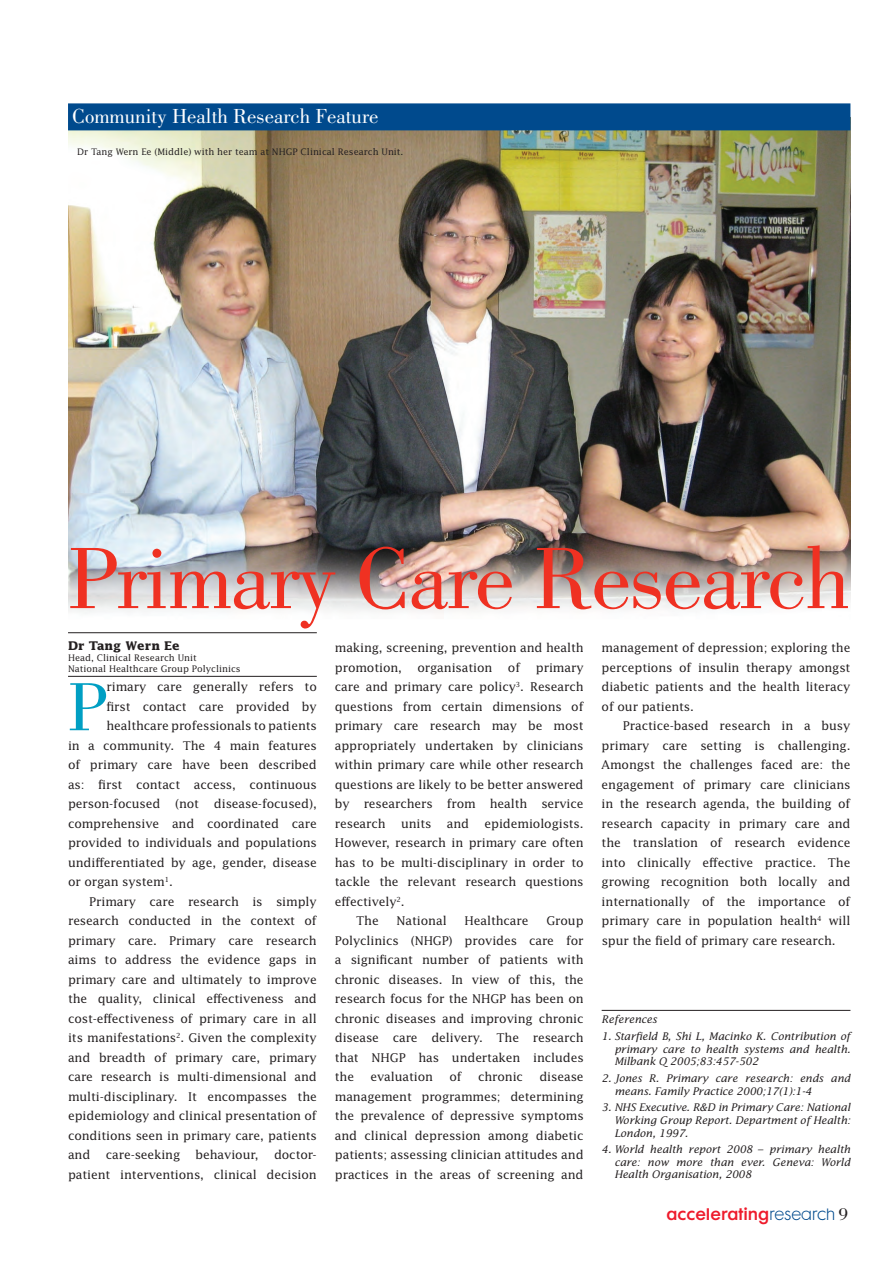
<style>
.page{position:relative;width:893px;height:1263px;background:#fff}
.page>*{position:absolute;margin:0;border:0;box-sizing:border-box;transform-origin:0 0}
.Headline_1{font:90px "Bodoni";letter-spacing:-.02em;color:#ef3122}
.BT_first_para{font:70.35px "Bodoni";color:#009fc3}
.Head_bar_blue{font:21px "Bodoni";color:#fff}
.t1{font:15px "Cg Futura Maxi De";color:#ee1b2c}
.BT{font:12px/19.5px "Lucida";letter-spacing:-.01em;color:#231f20;text-align:justify}
.BT_first_para-2{font:12px "Lucida";letter-spacing:-.01em;color:#231f20}
.writer_top{font:700 12px "Lucida";color:#231f20}
.source{font:italic 10.5px/12.6px "Lucida";letter-spacing:-.01em;color:#231f20;text-align:justify}
.source_with_top_li{font:italic 10.5px "Lucida";letter-spacing:-.01em;color:#231f20}
.writer_bottom__post{font:9px/10.8px "Lucida";color:#231f20}
.s1{font-family:"Cg Futura Maxi Lt";color:#004a8d}
.s2{font-family:"Bodoni";font-size:18px;color:#231f20}
</style>
<div class="page">
<img style="left:68px;top:130px;width:782px;height:546px">
<hr style="left:68px;top:632px;width:249px;height:1px;background:#231f20">
<hr style="left:68px;top:676px;width:249px;height:1px;background:#231f20">
<div style="left:68px;top:103px;width:782px;height:27px;background:#004a8d"></div>
<hr style="left:602px;top:1010px;width:248px;height:1px;background:#231f20">
<p class="Head_bar_blue" style="left:72px;top:104px;width:308px">Community Health Research Feature</p>
<p class="writer_bottom__post" style="left:77px;top:147px;width:328px">Dr Tang Wern Ee (Middle) with her team at NHGP Clinical Research Unit.</p>
<p class="Headline_1" style="left:68px;top:528px;width:784px">Primary Care Research</p>
<p class="BT" style="left:335px;top:638px;width:250px">making, screening, prevention and health promotion,</p>
<p class="writer_top" style="left:68px;top:638px;width:113px">Dr Tang Wern Ee</p>
<p class="writer_bottom__post" style="left:68px;top:652px;width:174px">Head, Clinical Research Unit<br>National Healthcare Group Polyclinics</p>
<p class="BT_first_para" style="left:68px;top:668px;width:41px">P</p>
<p class="BT_first_para-2" style="left:106px;top:679px;width:212px">rimary care generally refers to</p>
<p class="BT" style="left:602px;top:638px;width:250px">management of depression; exploring the perceptions of insulin therapy amongst diabetic patients and the health literacy of our patients.</p>
<p class="BT" style="left:602px;top:716px;width:250px;text-indent:21px">Practice-based research in a busy primary care setting is challenging.<br>Amongst the challenges faced are: the engagement of primary care clinicians in the research agenda, the building of research capacity in primary care and the translation of research evidence into clinically effective practice. The growing recognition both locally and internationally of the importance of primary care in population health<sup>4</sup> will spur the field of primary care research.</p>
<p class="BT" style="left:417px;top:657px;width:76px">organisation</p>
<p class="BT" style="left:508px;top:657px;width:14px">of</p>
<p class="BT" style="left:335px;top:657px;width:250px;text-indent:201px">primary care and primary care policy<sup>3</sup>. Research questions from certain dimensions of primary care research may be most appropriately undertaken by clinicians within primary care while other research questions are likely to be better answered by researchers from health service research</p>
<p class="BT_first_para-2" style="left:106px;top:699px;width:212px">first contact care provided by</p>
<p class="BT_first_para-2" style="left:106px;top:718px;width:212px">healthcare professionals to patients</p>
<p class="BT_first_para-2" style="left:68px;top:738px;width:250px">in a community. The 4 main features</p>
<p class="BT_first_para-2" style="left:68px;top:757px;width:250px">of primary care have been described</p>
<p class="BT_first_para-2" style="left:68px;top:777px;width:250px">as: first contact access, continuous</p>
<p class="BT_first_para-2" style="left:68px;top:796px;width:250px">person-focused (not disease-focused),</p>
<p class="BT_first_para-2" style="left:68px;top:816px;width:250px">comprehensive and coordinated care</p>
<p class="BT_first_para-2" style="left:68px;top:835px;width:250px">provided to individuals and populations</p>
<p class="BT_first_para-2" style="left:68px;top:855px;width:250px">undifferentiated by age, gender, disease</p>
<p class="BT_first_para-2" style="left:68px;top:874px;width:106px">or organ system<sup>1</sup>.</p>
<p class="BT" style="left:68px;top:891px;width:250px;text-indent:21px">Primary care research is simply research conducted in the context of primary care. Primary care research aims to address the evidence gaps in primary care and ultimately to improve the quality, clinical effectiveness and cost-effectiveness of primary care in all its manifestations<sup>2</sup>. Given the complexity and breadth of primary care, primary care research is multi-dimensional and multi-disciplinary. It encompasses the epidemiology and clinical presentation of conditions seen in primary care, patients and</p>
<p class="BT" style="left:335px;top:813px;width:250px;text-indent:150px">epidemiologists.<br>However, research in primary care often has to be multi-disciplinary in order to tackle the relevant research questions effectively<sup>2</sup>.</p>
<p class="BT" style="left:356px;top:911px;width:24px">The</p>
<p class="BT" style="left:397px;top:911px;width:52px">National</p>
<p class="BT" style="left:465px;top:911px;width:65px">Healthcare</p>
<p class="BT" style="left:401px;top:813px;width:32px">units</p>
<p class="BT" style="left:447px;top:813px;width:24px">and</p>
<p class="BT" style="left:335px;top:911px;width:250px;text-indent:212px">Group Polyclinics (NHGP) provides care for a significant number of patients with chronic diseases. In view of this, the research focus for the NHGP has been on chronic diseases and improving chronic disease care delivery. The research that NHGP has undertaken includes the</p>
<p class="source_with_top_li" style="left:602px;top:1013px;width:57px">References</p>
<p class="source" style="left:614px;top:1030px;width:238px;text-indent:-13px">1. Starfield B, Shi L, Macinko K. Contribution of primary care to health systems and health.<br>Milbank Q 2005;83:457-502</p>
<p class="source" style="left:614px;top:1072px;width:238px;text-indent:-13px">2. Jones R. Primary care research: ends and means. Family Practice 2000;17(1):1-4</p>
<p class="source" style="left:614px;top:1101px;width:238px;text-indent:-13px">3. NHS Executive. R&amp;D in Primary Care: National Working Group Report. Department of Health:<br>London, 1997.</p>
<p class="source" style="left:614px;top:1143px;width:238px;text-indent:-13px">4. World health report 2008 – primary health care: now more than ever. Geneva: World Health Organisation, 2008</p>
<p class="BT" style="left:370px;top:1067px;width:64px">evaluation</p>
<p class="BT" style="left:449px;top:1067px;width:14px">of</p>
<p class="BT" style="left:478px;top:1067px;width:46px">chronic</p>
<p class="BT" style="left:335px;top:1067px;width:250px;text-indent:205px">disease management programmes; determining the prevalence of depressive symptoms and clinical depression among diabetic patients; assessing clinician attitudes and practices in the areas of screening and</p>
<p class="BT" style="left:68px;top:1145px;width:250px;text-align:right">doctor-<br>patient interventions, clinical decision</p>
<p class="BT" style="left:106px;top:1145px;width:76px">care-seeking</p>
<p class="BT" style="left:196px;top:1145px;width:65px">behaviour,</p>
<p class="t1" style="left:666px;top:1205px;width:183px">accelerating<span class="s1">research</span> <span class="s2">9</span></p>
</div>
